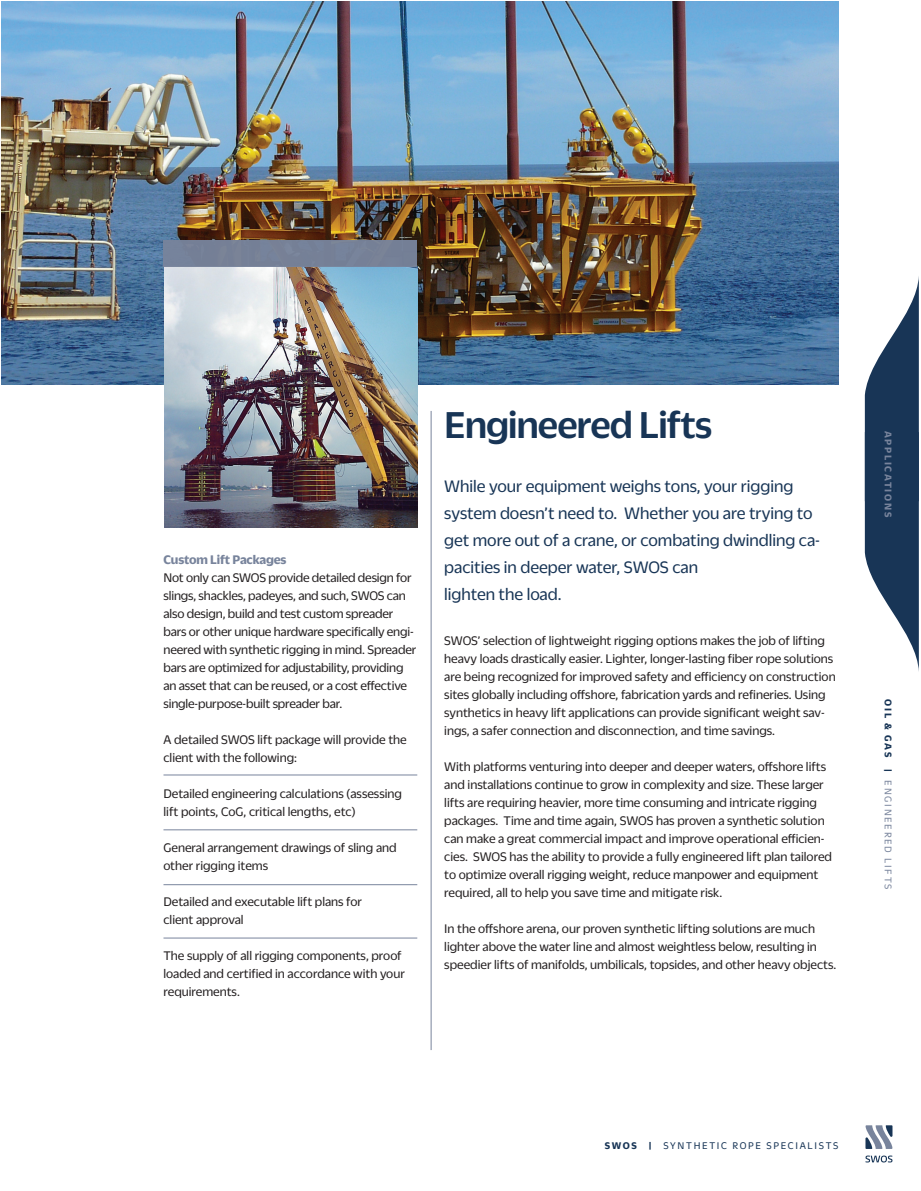
<style>
.page{position:relative;width:921px;height:1191px;background:#fff}
.page>*{position:absolute;margin:0;border:0;box-sizing:border-box;transform-origin:0 0}
.t1{font:500 40.5px "Duplicate Sans";letter-spacing:-.02em;color:#183556}
.t2{font:18px/27px "Duplicate Sans";color:#183556}
.t3{font:13.5px/18px "Duplicate Sans";color:#231f20}
.t4{font:700 13.5px "Duplicate Sans";letter-spacing:-.01em;color:#78849c}
.t5{font:10.5px "Duplicate Sans";letter-spacing:.16em;color:#183556}
.t6{font:10.5px "Duplicate Sans";letter-spacing:.16em;color:#78849c}
.t7{font:700 10.5px "Duplicate Sans";letter-spacing:.16em;color:#78849c}
.s1{font-weight:700;color:#183556}
.s2{font-weight:700}
</style>
<div class="page">
<img style="left:2px;top:2px;width:836px;height:382px">
<img style="left:164px;top:267px;width:254px;height:261px">
<svg style="left:865px;top:276px;width:54px;height:395px"></svg>
<svg style="left:865px;top:1156px;width:27px;height:7px"></svg>
<svg style="left:865px;top:1125px;width:28px;height:24px"></svg>
<div style="left:164px;top:240px;width:253px;height:27px;background:#78849c"></div>
<hr style="left:164px;top:775px;width:253px;height:1px;background:#78849c">
<hr style="left:164px;top:830px;width:253px;height:1px;background:#78849c">
<hr style="left:164px;top:884px;width:253px;height:1px;background:#78849c">
<hr style="left:164px;top:938px;width:253px;height:1px;background:#78849c">
<hr style="left:431px;top:411px;width:1px;height:639px;background:#78849c">
<p class="t4" style="left:164px;top:550px;width:125px">Custom Lift Packages</p>
<p class="t3" style="left:164px;top:568px;width:254px">Not only can SWOS provide detailed design for slings, shackles, padeyes, and such, SWOS can also design, build and test custom spreader bars or other unique hardware specifically engi&shy;neered with synthetic rigging in mind. Spreader bars are optimized for adjustability, providing an asset that can be reused, or a cost effective single-purpose-built spreader bar.</p>
<p class="t3" style="left:164px;top:730px;width:245px">A detailed SWOS lift package will provide the client with the following:</p>
<p class="t3" style="left:164px;top:784px;width:240px">Detailed engineering calculations (assessing lift points, CoG, critical lengths, etc)</p>
<p class="t3" style="left:164px;top:838px;width:235px">General arrangement drawings of sling and other rigging items</p>
<p class="t3" style="left:164px;top:892px;width:200px">Detailed and executable lift plans for client approval</p>
<p class="t3" style="left:164px;top:946px;width:243px">The supply of all rigging components, proof loaded and certified in accordance with your requirements.</p>
<p class="t1" style="left:444px;top:398px;width:270px">Engineered Lifts</p>
<p class="t2" style="left:444px;top:472px;width:377px">While your equipment weighs tons, your rigging system doesn’t need to. Whether you are trying to get more out of a crane, or combating dwindling ca&shy;pacities in deeper water, SWOS can<br>lighten the load.</p>
<p class="t3" style="left:444px;top:631px;width:393px">SWOS’ selection of lightweight rigging options makes the job of lifting heavy loads drastically easier. Lighter, longer-lasting fiber rope solutions are being recognized for improved safety and efficiency on construction sites globally including offshore, fabrication yards and refineries. Using synthetics in heavy lift applications can provide significant weight sav&shy;ings, a safer connection and disconnection, and time savings.</p>
<p class="t3" style="left:444px;top:757px;width:389px">With platforms venturing into deeper and deeper waters, offshore lifts and installations continue to grow in complexity and size. These larger lifts are requiring heavier, more time consuming and intricate rigging packages. Time and time again, SWOS has proven a synthetic solution can make a great commercial impact and improve operational efficien&shy;cies. SWOS has the ability to provide a fully engineered lift plan tailored to optimize overall rigging weight, reduce manpower and equipment required, all to help you save time and mitigate risk.</p>
<p class="t3" style="left:444px;top:919px;width:393px">In the offshore arena, our proven synthetic lifting solutions are much lighter above the water line and almost weightless below, resulting in speedier lifts of manifolds, umbilicals, topsides, and other heavy objects.</p>
<p class="t7" style="left:895px;top:431px;width:88px;rotate:90deg">APPLICATIONS</p>
<p class="t6" style="left:895px;top:699px;width:192px;rotate:90deg"><span class="s1">OIL &amp; GAS |</span> ENGINEERED LIFTS</p>
<p class="t5" style="left:605px;top:1139px;width:235px"><span class="s2">SWOS |</span> SYNTHETIC ROPE SPECIALISTS</p>
</div>
